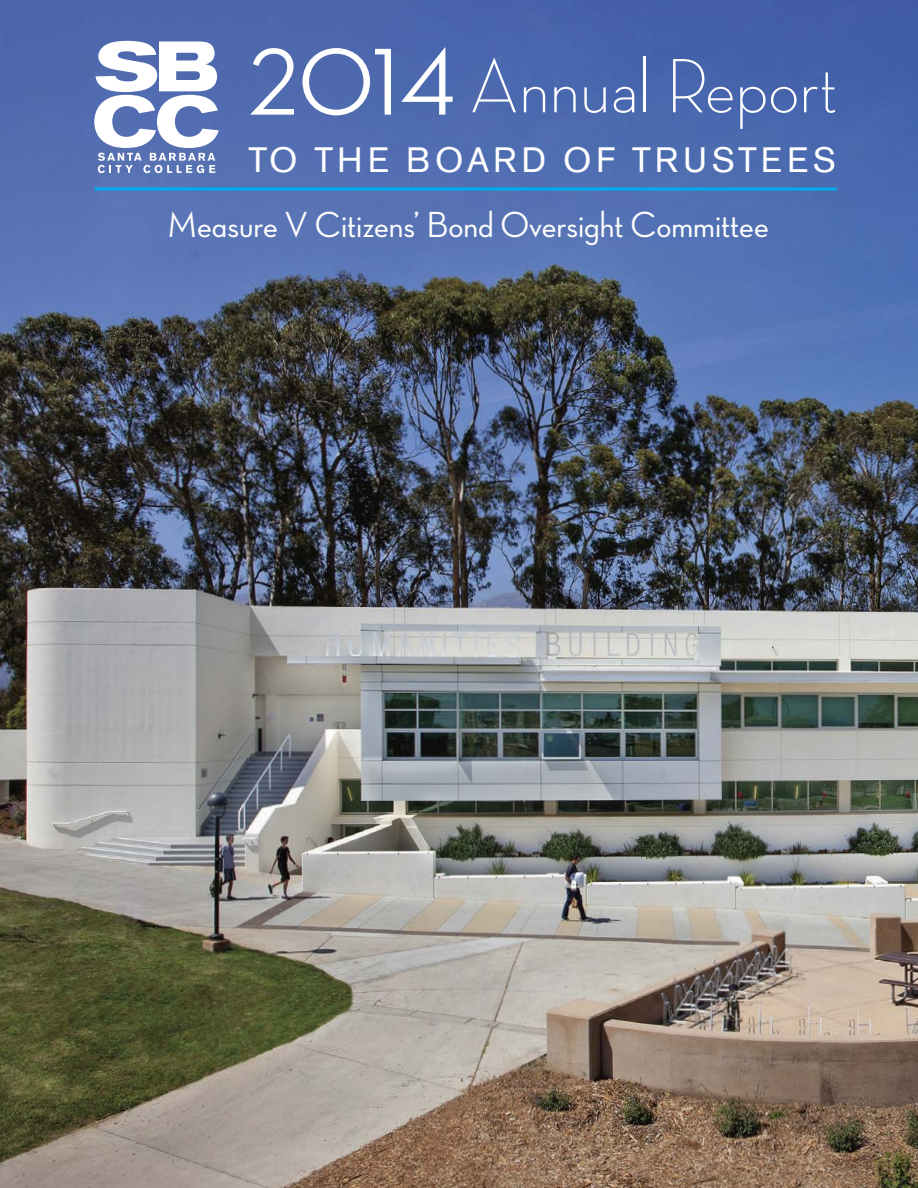
<style>
.page{position:relative;width:918px;height:1188px;background:#fff}
.page>*{position:absolute;margin:0;border:0;box-sizing:border-box;transform-origin:0 0}
.t1{font:300 78.3px "Neutra Disp";color:#fff}
.t2{font:36.9px "Neutra Disp Medium Alt";color:#fff}
.t3{font:34.95px "Akzidenz Grotesk BE";letter-spacing:.13em;color:#fff}
.s1{font-family:"Neutra Disp Medium Alt";font-weight:400;font-size:96.75px}
</style>
<div class="page">
<img style="left:0;top:0;width:918px;height:1188px">
<svg style="left:94px;top:41px;width:125px;height:132px"></svg>
<hr style="left:94px;top:188px;width:743px;height:2px;background:#00aded">
<h1 class="t1" style="left:248px;top:58px;width:591px"><span class="s1">2014</span> Annual Report</h1>
<p class="t3" style="left:249px;top:147px;width:589px">TO THE BOARD OF TRUSTEES</p>
<p class="t2" style="left:167px;top:210px;width:603px">Measure V Citizens’ Bond Oversight Committee</p>
</div>
